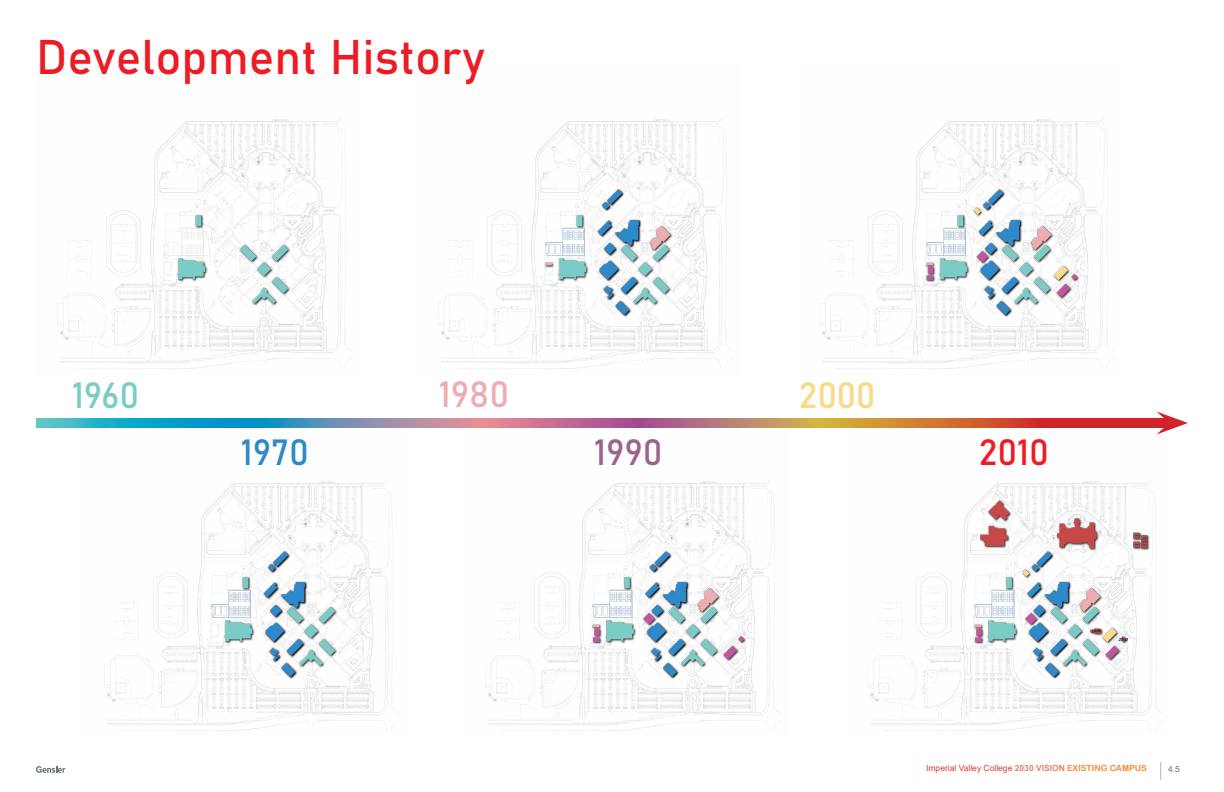
<style>
.page{position:relative;width:1224px;height:792px;background:#fff}
.page>*{position:absolute;margin:0;border:0;box-sizing:border-box;transform-origin:0 0}
.t1{font:48px "Bahnschrift";color:#ed1b24}
.t2{font:36px "Bahnschrift";color:#7cccc6}
.t3{font:36px "Bahnschrift";color:#ecacb2}
.t4{font:36px "Bahnschrift";color:#fad987}
.t5{font:36px "Bahnschrift";color:#2d89c9}
.t6{font:36px "Bahnschrift";color:#9b658b}
.t7{font:36px "Bahnschrift";color:#ed1b24}
.t8{font:8.5px "Arial";color:#d53f33}
.t9{font:8.5px "Arial";color:#6a747b}
.s1{font-weight:700;color:#e08770}
.s2{font-family:"Arial Rounded MT Bold";color:#f78a35}
</style>
<div class="page">
<svg style="left:1160px;top:762px;width:1px;height:18px"></svg>
<svg style="left:36px;top:766px;width:30px;height:7px"></svg>
<img style="left:867px;top:434px;width:296px;height:297px">
<img style="left:819px;top:118px;width:295px;height:251px">
<img style="left:485px;top:480px;width:296px;height:251px">
<img style="left:438px;top:118px;width:295px;height:251px">
<img style="left:104px;top:480px;width:295px;height:251px">
<img style="left:57px;top:118px;width:295px;height:251px">
<svg style="left:36px;top:418px;width:1120px;height:10px;background:#977c80"></svg>
<svg style="left:1156px;top:412px;width:32px;height:22px"></svg>
<h1 class="t1" style="left:36px;top:27px;width:450px">Development History</h1>
<h2 class="t2" style="left:72px;top:373px;width:69px">1960</h2>
<h2 class="t3" style="left:439px;top:371px;width:72px">1980</h2>
<h2 class="t4" style="left:799px;top:373px;width:78px">2000</h2>
<h2 class="t5" style="left:241px;top:430px;width:70px">1970</h2>
<h2 class="t6" style="left:594px;top:430px;width:70px">1990</h2>
<h2 class="t7" style="left:979px;top:430px;width:72px">2010</h2>
<p class="t8" style="left:926px;top:762px;width:222px">Imperial Valley College <span class="s1">2030 VISION</span> <span class="s2">EXISTING CAMPUS</span></p>
<p class="t9" style="left:1168px;top:763px;width:13px">4.5</p>
</div>
